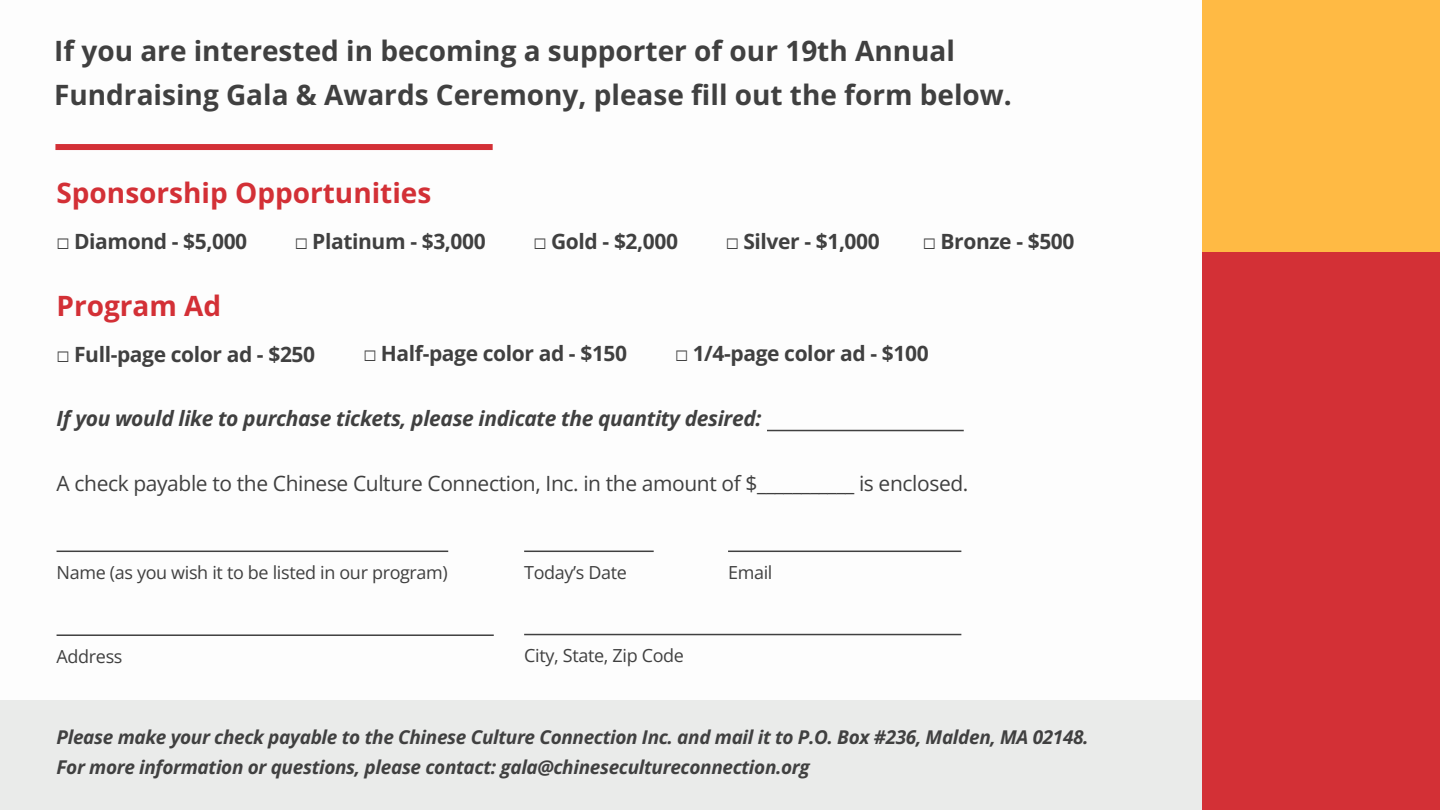
<style>
.page{position:relative;width:1440px;height:810px;background:#fff}
.page>*{position:absolute;margin:0;border:0;box-sizing:border-box;transform-origin:0 0}
.t1{font:700 28px/44.2px "Open Sans";color:#404040}
.t2{font:700 28px "Open Sans";color:#d33036}
.t3{font:700 21px "Open Sans";letter-spacing:-.02em;color:#404040}
.t4{font:21px "Open Sans";letter-spacing:-.02em;color:#404040}
.t5{font:italic 700 21px "Open Sans";letter-spacing:-.02em;color:#404040}
.t6{font:italic 700 19px/30px "Open Sans";letter-spacing:-.02em;color:#404040}
.t7{font:18px "Open Sans";letter-spacing:-.02em;color:#404040}
.s1{font-family:"Free Mono";font-weight:400}
</style>
<div class="page">
<div style="left:0;top:700px;width:1219px;height:110px;background:#eaebea"></div>
<div style="left:1202px;top:0;width:238px;height:267px;background:#ffba44"></div>
<div style="left:1202px;top:252px;width:238px;height:558px;background:#d33036"></div>
<hr style="left:524px;top:551px;width:130px;height:1px;background:#404040">
<hr style="left:57px;top:634px;width:437px;height:2px;background:#404040">
<hr style="left:524px;top:634px;width:437px;height:1px;background:#404040">
<hr style="left:728px;top:551px;width:233px;height:1px;background:#404040">
<div style="left:55px;top:144px;width:438px;height:6px;background:#d33036"></div>
<hr style="left:767px;top:430px;width:197px;height:1px;background:#404040">
<hr style="left:57px;top:551px;width:391px;height:1px;background:#404040">
<h1 class="t1" style="left:54px;top:28px;width:959px">If you are interested in becoming a supporter of our 19th Annual<br>Fundraising Gala &amp; Awards Ceremony, please fill out the form below.</h1>
<h1 class="t2" style="left:57px;top:173px;width:376px">Sponsorship Opportunities</h1>
<h2 class="t3" style="left:295px;top:227px;width:192px"><span class="s1">☐</span> Platinum - $3,000</h2>
<h2 class="t3" style="left:534px;top:227px;width:146px"><span class="s1">☐</span> Gold - $2,000</h2>
<h2 class="t3" style="left:726px;top:227px;width:155px"><span class="s1">☐</span> Silver - $1,000</h2>
<h2 class="t3" style="left:923px;top:227px;width:153px"><span class="s1">☐</span> Bronze - $500</h2>
<h2 class="t3" style="left:57px;top:227px;width:192px"><span class="s1">☐</span> Diamond - $5,000</h2>
<p class="t2" style="left:57px;top:286px;width:166px">Program Ad</p>
<h3 class="t3" style="left:57px;top:339px;width:260px"><span class="s1">☐</span> Full-page color ad - $250</h3>
<p class="t3" style="left:364px;top:339px;width:265px"><span class="s1">☐</span> Half-page color ad - $150</p>
<p class="t3" style="left:675px;top:339px;width:255px"><span class="s1">☐</span> 1/4-page color ad - $100</p>
<p class="t5" style="left:57px;top:404px;width:706px">If you would like to purchase tickets, please indicate the quantity desired:</p>
<p class="t4" style="left:57px;top:468px;width:913px">A check payable to the Chinese Culture Connection, Inc. in the amount of $___________ is enclosed.</p>
<h1 class="t7" style="left:57px;top:560px;width:393px">Name (as you wish it to be listed in our program)</h1>
<h2 class="t7" style="left:524px;top:560px;width:104px">Today’s Date</h2>
<h2 class="t7" style="left:57px;top:644px;width:67px">Address</h2>
<h2 class="t7" style="left:524px;top:643px;width:161px">City, State, Zip Code</h2>
<h2 class="t7" style="left:728px;top:560px;width:46px">Email</h2>
<h2 class="t6" style="left:57px;top:722px;width:1034px">Please make your check payable to the Chinese Culture Connection Inc. and mail it to P.O. Box #236, Malden, MA 02148.<br>For more information or questions, please contact: gala@chinesecultureconnection.org</h2>
</div>
